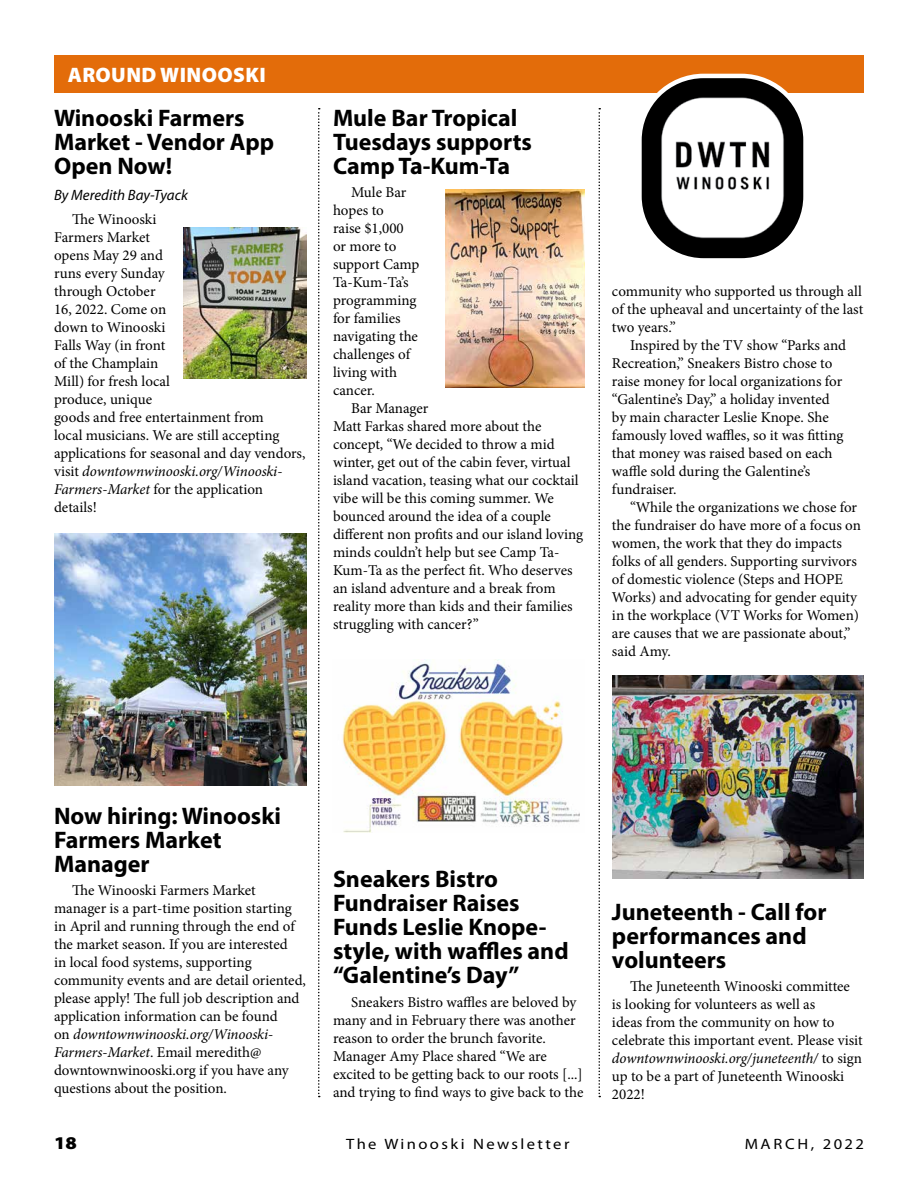
<style>
.page{position:relative;width:918px;height:1188px;background:#fff}
.page>*{position:absolute;margin:0;border:0;box-sizing:border-box;transform-origin:0 0}
.t1{font:700 24px/24px "Myriad Pro";color:#000}
.t2{font:900 21px "Myriad Pro";letter-spacing:.02em;color:#fff}
.t3{font:900 18px "Myriad Pro";color:#000;scale:1.11 1}
.t4{font:15px/18px "Minion Pro";letter-spacing:-.005em;color:#000}
.t5{font:15px "Myriad Pro";letter-spacing:.145em;color:#000;scale:1.11 1}
.t6{font:italic 15px "Myriad Pro";color:#000}
.s1{font-style:italic}
</style>
<div class="page">
<svg style="left:598px;top:108px;width:2px;height:989px"></svg>
<svg style="left:318px;top:108px;width:2px;height:989px"></svg>
<div style="left:54px;top:55px;width:810px;height:38px;background:#e36c0a"></div>
<img style="left:183px;top:228px;width:123px;height:150px">
<img style="left:54px;top:534px;width:252px;height:252px">
<img style="left:445px;top:189px;width:140px;height:198px">
<img style="left:342px;top:660px;width:238px;height:173px">
<img style="left:642px;top:76px;width:161px;height:182px">
<div style="left:637px;top:74px;width:171px;height:189px;border:4px solid #fff;border-radius:64px"></div>
<img style="left:612px;top:675px;width:252px;height:203px">
<p class="t2" style="left:68px;top:60px;width:200px">AROUND WINOOSKI</p>
<h2 class="t1" style="left:54px;top:105px;width:222px">Winooski Farmers<br>Market - Vendor App<br>Open Now!</h2>
<p class="t6" style="left:54px;top:186px;width:135px">By Meredith Bay-Tyack</p>
<p class="t4" style="left:72px;top:210px;width:86px">Te Winooski</p>
<p class="t4" style="left:54px;top:228px;width:117px">Farmers Market opens May 29 and runs every Sunday through October<br>16, 2022. Come on down to Winooski<br>Falls Way (in front of the Champlain<br>Mill) for fresh local</p>
<p class="t4" style="left:54px;top:390px;width:253px">produce, unique<br>goods and free entertainment from<br>local musicians. We are still accepting applications for seasonal and day vendors, visit <span class="s1">downtownwinooski.org/Winooski-<br>Farmers-Market</span> for the application details!</p>
<h2 class="t1" style="left:333px;top:105px;width:200px">Mule Bar Tropical<br>Tuesdays supports<br>Camp Ta-Kum-Ta</h2>
<p class="t4" style="left:333px;top:184px;width:88px;text-indent:18px">Mule Bar hopes to<br>raise $1,000 or more to support Camp<br>Ta-Kum-Ta’s programming for families navigating the challenges of living with</p>
<p class="t4" style="left:333px;top:382px;width:43px">cancer.</p>
<p class="t4" style="left:333px;top:400px;width:252px;text-indent:18px">Bar Manager<br>Matt Farkas shared more about the concept, “We decided to throw a mid winter, get out of the cabin fever, virtual island vacation, teasing what our cocktail vibe will be this coming summer. We bounced around the idea of a couple diferent non profts and our island loving minds couldn’t help but see Camp Ta-Kum-Ta as the perfect ft. Who deserves an island adventure and a break from reality more than kids and their families struggling with cancer?”</p>
<p class="t4" style="left:612px;top:282px;width:253px;text-align:justify">community who supported us through all of the upheaval and uncertainty of the last two years.”</p>
<p class="t4" style="left:612px;top:336px;width:236px;text-indent:18px">Inspired by the TV show “Parks and Recreation,” Sneakers Bistro chose to raise money for local organizations for “Galentine’s Day,” a holiday invented by main character Leslie Knope. She famously loved wafes, so it was ftting that money was raised based on each wafe sold during the Galentine’s fundraiser.</p>
<p class="t4" style="left:612px;top:498px;width:250px;text-indent:18px">“While the organizations we chose for the fundraiser do have more of a focus on women, the work that they do impacts folks of all genders. Supporting survivors of domestic violence (Steps and HOPE Works) and advocating for gender equity in the workplace (VT Works for Women) are causes that we are passionate about,” said Amy.</p>
<h2 class="t1" style="left:54px;top:803px;width:229px">Now hiring: Winooski<br>Farmers Market<br>Manager</h2>
<p class="t4" style="left:54px;top:881px;width:253px;text-indent:18px">Te Winooski Farmers Market manager is a part-time position starting in April and running through the end of the market season. If you are interested<br>in local food systems, supporting community events and are detail oriented, please apply! Te full job description and application information can be found<br>on <span class="s1">downtownwinooski.org/Winooski-Farmers-Market</span>. Email meredith@ downtownwinooski.org if you have any questions about the position.</p>
<h2 class="t1" style="left:333px;top:867px;width:237px">Sneakers Bistro<br>Fundraiser Raises<br>Funds Leslie Knope&shy;style, with wafes and “Galentine’s Day”</h2>
<p class="t4" style="left:333px;top:993px;width:252px;text-indent:18px">Sneakers Bistro wafes are beloved by many and in February there was another reason to order the brunch favorite.<br>Manager Amy Place shared “We are excited to be getting back to our roots [...] and trying to fnd ways to give back to the</p>
<h2 class="t1" style="left:612px;top:899px;width:216px">Juneteenth - Call for performances and volunteers</h2>
<p class="t4" style="left:612px;top:978px;width:252px;text-indent:18px">Te Juneteenth Winooski committee is looking for volunteers as well as<br>ideas from the community on how to celebrate this important event. Please visit <span class="s1">downtownwinooski.org/juneteenth/</span> to sign up to be a part of Juneteenth Winooski 2022!</p>
<p class="t3" style="left:54px;top:1131px;width:22px">18</p>
<p class="t5" style="left:346px;top:1135px;width:203px">The Winooski Newsletter</p>
<p class="t5" style="left:745px;top:1135px;width:109px">MARCH, 2022</p>
</div>
